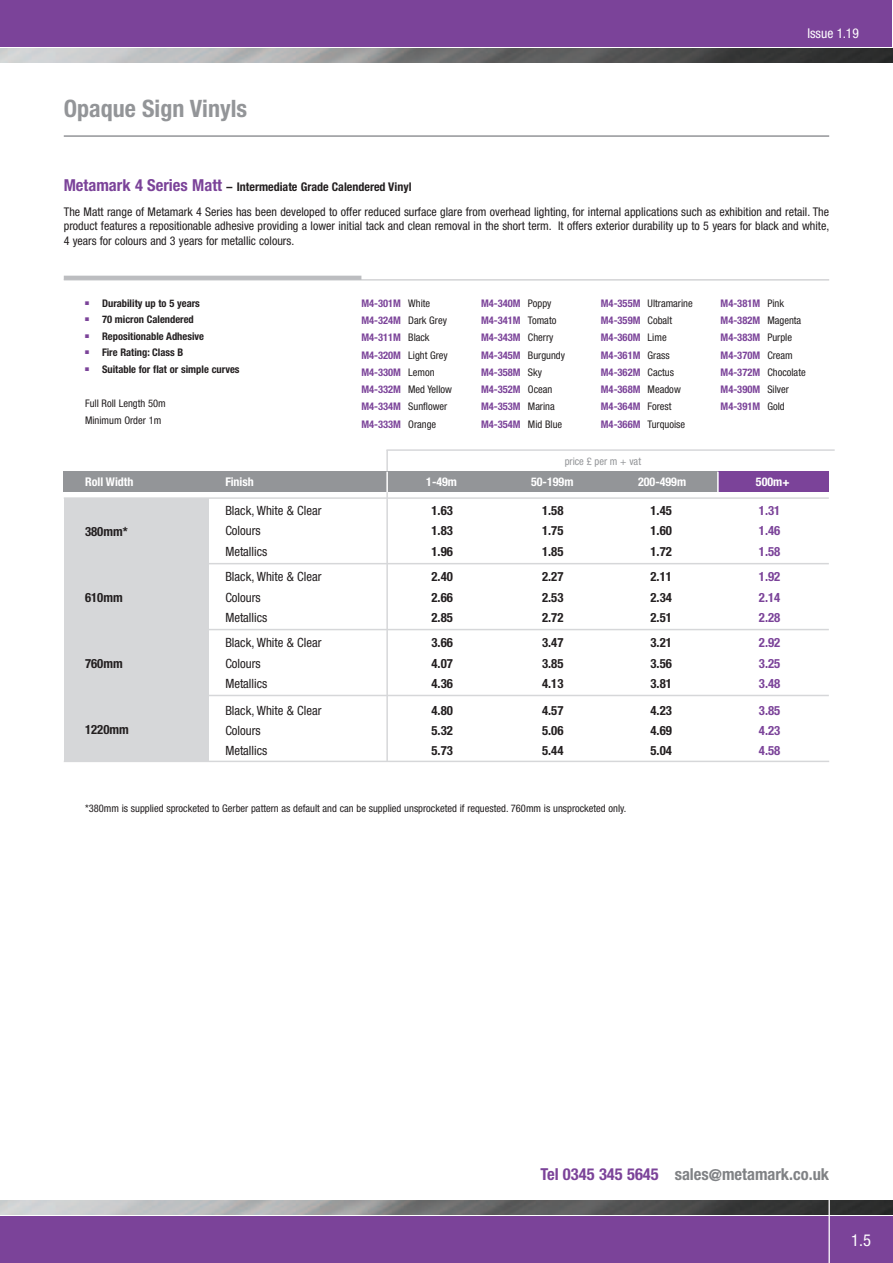
<style>
.page{position:relative;width:893px;height:1263px;background:#fff}
.page>*{position:absolute;margin:0;border:0;box-sizing:border-box;transform-origin:0 0}
.t1{font:700 condensed 24px "Helvetica Neue";color:#939598}
.t2{font:700 condensed 16.5px "Helvetica Neue";color:#808285}
.t3{font:condensed 16.5px "Helvetica Neue";color:#fff}
.t4{font:condensed 13.5px "Helvetica Neue";color:#fff}
.t5{font:700 condensed 12.75px "Helvetica Neue";color:#231f20}
.t6{font:condensed 12.75px "Helvetica Neue";color:#231f20}
.t7{font:700 condensed 12.75px "Helvetica Neue";color:#7b4399}
.t8{font:condensed 12px/24.6px "Helvetica Neue";color:#231f20}
.t9{font:700 condensed 12px "Helvetica Neue";color:#fff}
.t10{font:700 condensed 10.5px/17.2px "Helvetica Neue";color:#7b4399}
.t11{font:condensed 10.5px/16.8px "Helvetica Neue";color:#231f20}
.t12{font:700 condensed 10.5px "Helvetica Neue";color:#231f20}
.t13{font:condensed 10.5px "Helvetica Neue";color:#939598}
.s1{font-weight:700;font-size:16.5px;color:#7b4399}
.s2{font-weight:700}
.s3{font-weight:400;color:#231f20}
.s4{color:#7b4399}
</style>
<div class="page">
<div style="left:0;top:0;width:892px;height:47px;background:#7b4399"></div>
<hr style="left:64px;top:135px;width:765px;height:2px;background:#939598">
<hr style="left:64px;top:280px;width:765px;height:1px;background:#bcbdc0">
<hr style="left:64px;top:276px;width:297px;height:4px;background:#bcbdc0">
<div style="left:64px;top:498px;width:144px;height:264px;background:#d6d7d9"></div>
<hr style="left:64px;top:497px;width:765px;height:2px;background:#d6d7d9">
<hr style="left:145px;top:563px;width:684px;height:1px;background:#d6d7d9">
<hr style="left:145px;top:629px;width:684px;height:1px;background:#d6d7d9">
<hr style="left:145px;top:695px;width:684px;height:1px;background:#d6d7d9">
<hr style="left:64px;top:761px;width:765px;height:1px;background:#d6d7d9">
<hr style="left:386px;top:450px;width:2px;height:311px;background:#d6d7d9">
<div style="left:64px;top:472px;width:765px;height:20px;background:#939598"></div>
<div style="left:718px;top:472px;width:111px;height:20px;background:#7b4399"></div>
<hr style="left:386px;top:472px;width:2px;height:20px;background:#fff">
<hr style="left:386px;top:449px;width:449px;height:2px;background:#d6d7d9">
<hr style="left:717px;top:472px;width:2px;height:20px;background:#fff">
<img style="left:0;top:48px;width:893px;height:14px">
<div style="left:0;top:1216px;width:893px;height:47px;background:#7b4399"></div>
<img style="left:0;top:1201px;width:893px;height:14px">
<hr style="left:828px;top:1200px;width:2px;height:63px;background:#fff">
<h1 class="t1" style="left:64px;top:94px;width:185px">Opaque Sign Vinyls</h1>
<p class="t4" style="left:807px;top:28px;width:53px">Issue 1.19</p>
<p class="t8" style="left:64px;top:176px;width:767px"><span class="s1">Metamark 4 Series Matt</span> <span class="s2">– Intermediate Grade Calendered Vinyl<br></span>The Matt range of Metamark 4 Series has been developed to offer reduced surface glare from overhead lighting, for internal applications such as exhibition and retail. The</p>
<p class="t8" style="left:64px;top:220px;width:767px;line-height:14.4px">product features a repositionable adhesive providing a lower initial tack and clean removal in the short term. It offers exterior durability up to 5 years for black and white,<br>4 years for colours and 3 years for metallic colours.</p>
<p class="t12" style="left:85px;top:297px;width:116px"><sup>■</sup> Durability up to 5 years</p>
<p class="t12" style="left:85px;top:313px;width:110px"><sup>■</sup> 70 micron Calendered</p>
<p class="t12" style="left:85px;top:330px;width:121px"><sup>■</sup> Repositionable Adhesive</p>
<p class="t12" style="left:85px;top:346px;width:100px"><sup>■</sup> Fire Rating: Class B</p>
<p class="t12" style="left:85px;top:363px;width:156px"><sup>■</sup> Suitable for flat or simple curves</p>
<p class="t11" style="left:85px;top:396px;width:82px">Full Roll Length 50m<br>Minimum Order 1m</p>
<p class="t10" style="left:361px;top:294px;width:92px">M4-301M <span class="s3">White<br></span>M4-324M <span class="s3">Dark Grey<br></span>M4-311M <span class="s3">Black<br></span>M4-320M <span class="s3">Light Grey<br></span>M4-330M <span class="s3">Lemon<br></span>M4-332M <span class="s3">Med Yellow<br></span>M4-334M <span class="s3">Sunflower<br></span>M4-333M <span class="s3">Orange</span></p>
<p class="t10" style="left:481px;top:294px;width:86px">M4-340M <span class="s3">Poppy<br></span>M4-341M <span class="s3">Tomato<br></span>M4-343M <span class="s3">Cherry<br></span>M4-345M <span class="s3">Burgundy<br></span>M4-358M <span class="s3">Sky<br></span>M4-352M <span class="s3">Ocean<br></span>M4-353M <span class="s3">Marina<br></span>M4-354M <span class="s3">Mid Blue</span></p>
<p class="t10" style="left:601px;top:294px;width:93px">M4-355M <span class="s3">Ultramarine<br></span>M4-359M <span class="s3">Cobalt<br></span>M4-360M <span class="s3">Lime<br></span>M4-361M <span class="s3">Grass<br></span>M4-362M <span class="s3">Cactus<br></span>M4-368M <span class="s3">Meadow<br></span>M4-364M <span class="s3">Forest<br></span>M4-366M <span class="s3">Turquoise</span></p>
<p class="t10" style="left:721px;top:294px;width:87px">M4-381M <span class="s3">Pink<br></span>M4-382M <span class="s3">Magenta<br></span>M4-383M <span class="s3">Purple<br></span>M4-370M <span class="s3">Cream<br></span>M4-372M <span class="s3">Chocolate<br></span>M4-390M <span class="s3">Silver<br></span>M4-391M <span class="s3">Gold</span></p>
<p class="t13" style="left:565px;top:457px;width:78px">price £ per m + vat</p>
<p class="t9" style="left:85px;top:475px;width:50px">Roll Width</p>
<p class="t9" style="left:225px;top:475px;width:30px">Finish</p>
<p class="t9" style="left:426px;top:475px;width:32px">1-49m</p>
<p class="t9" style="left:531px;top:475px;width:44px">50-199m</p>
<p class="t9" style="left:638px;top:475px;width:50px">200-499m</p>
<p class="t9" style="left:756px;top:475px;width:35px">500m+</p>
<p class="t5" style="left:85px;top:523px;width:44px">380mm*</p>
<p class="t5" style="left:85px;top:589px;width:39px">610mm</p>
<p class="t5" style="left:85px;top:655px;width:39px">760mm</p>
<p class="t5" style="left:85px;top:721px;width:45px">1220mm</p>
<p class="t6" style="left:225px;top:506px;width:98px">Black, White &amp; Clear</p>
<p class="t5" style="left:431px;top:503px;width:23px">1.63</p>
<p class="t5" style="left:542px;top:503px;width:23px">1.58</p>
<p class="t5" style="left:650px;top:503px;width:23px">1.45</p>
<p class="t7" style="left:759px;top:503px;width:23px">1.31</p>
<p class="t6" style="left:225px;top:526px;width:37px">Colours</p>
<p class="t5" style="left:431px;top:523px;width:23px">1.83</p>
<p class="t5" style="left:542px;top:523px;width:23px">1.75</p>
<p class="t5" style="left:650px;top:523px;width:23px">1.60</p>
<p class="t7" style="left:759px;top:523px;width:23px">1.46</p>
<p class="t6" style="left:225px;top:547px;width:44px">Metallics</p>
<p class="t5" style="left:431px;top:543px;width:23px">1.96</p>
<p class="t5" style="left:542px;top:543px;width:23px">1.85</p>
<p class="t5" style="left:650px;top:543px;width:23px">1.72</p>
<p class="t7" style="left:759px;top:543px;width:23px">1.58</p>
<p class="t6" style="left:225px;top:572px;width:98px">Black, White &amp; Clear</p>
<p class="t5" style="left:431px;top:569px;width:23px">2.40</p>
<p class="t5" style="left:542px;top:569px;width:23px">2.27</p>
<p class="t5" style="left:650px;top:569px;width:23px">2.11</p>
<p class="t7" style="left:759px;top:569px;width:23px">1.92</p>
<p class="t6" style="left:225px;top:592px;width:37px">Colours</p>
<p class="t5" style="left:431px;top:589px;width:23px">2.66</p>
<p class="t5" style="left:542px;top:589px;width:23px">2.53</p>
<p class="t5" style="left:650px;top:589px;width:23px">2.34</p>
<p class="t7" style="left:759px;top:589px;width:23px">2.14</p>
<p class="t6" style="left:225px;top:613px;width:44px">Metallics</p>
<p class="t5" style="left:431px;top:609px;width:23px">2.85</p>
<p class="t5" style="left:542px;top:609px;width:23px">2.72</p>
<p class="t5" style="left:650px;top:609px;width:23px">2.51</p>
<p class="t7" style="left:759px;top:609px;width:23px">2.28</p>
<p class="t6" style="left:225px;top:638px;width:98px">Black, White &amp; Clear</p>
<p class="t5" style="left:431px;top:635px;width:23px">3.66</p>
<p class="t5" style="left:542px;top:635px;width:23px">3.47</p>
<p class="t5" style="left:650px;top:635px;width:23px">3.21</p>
<p class="t7" style="left:759px;top:635px;width:23px">2.92</p>
<p class="t6" style="left:225px;top:658px;width:37px">Colours</p>
<p class="t5" style="left:431px;top:655px;width:23px">4.07</p>
<p class="t5" style="left:542px;top:655px;width:23px">3.85</p>
<p class="t5" style="left:650px;top:655px;width:23px">3.56</p>
<p class="t7" style="left:759px;top:655px;width:23px">3.25</p>
<p class="t6" style="left:225px;top:679px;width:44px">Metallics</p>
<p class="t5" style="left:431px;top:676px;width:23px">4.36</p>
<p class="t5" style="left:542px;top:676px;width:23px">4.13</p>
<p class="t5" style="left:650px;top:676px;width:23px">3.81</p>
<p class="t7" style="left:759px;top:676px;width:23px">3.48</p>
<p class="t6" style="left:225px;top:705px;width:98px">Black, White &amp; Clear</p>
<p class="t5" style="left:431px;top:702px;width:23px">4.80</p>
<p class="t5" style="left:542px;top:702px;width:23px">4.57</p>
<p class="t5" style="left:650px;top:702px;width:23px">4.23</p>
<p class="t7" style="left:759px;top:702px;width:23px">3.85</p>
<p class="t6" style="left:225px;top:726px;width:37px">Colours</p>
<p class="t5" style="left:431px;top:722px;width:23px">5.32</p>
<p class="t5" style="left:542px;top:722px;width:23px">5.06</p>
<p class="t5" style="left:650px;top:722px;width:23px">4.69</p>
<p class="t7" style="left:759px;top:722px;width:23px">4.23</p>
<p class="t6" style="left:225px;top:746px;width:44px">Metallics</p>
<p class="t5" style="left:431px;top:743px;width:23px">5.73</p>
<p class="t5" style="left:542px;top:743px;width:23px">5.44</p>
<p class="t5" style="left:650px;top:743px;width:23px">5.04</p>
<p class="t7" style="left:759px;top:743px;width:23px">4.58</p>
<p class="t11" style="left:85px;top:800px;width:543px">*380mm is supplied sprocketed to Gerber pattern as default and can be supplied unsprocketed if requested. 760mm is unsprocketed only.</p>
<h2 class="t2" style="left:540px;top:1164px;width:290px"><span class="s4">Tel 0345 345 5645</span> sales@metamark.co.uk</h2>
<h2 class="t3" style="left:851px;top:1234px;width:21px">1.5</h2>
</div>
